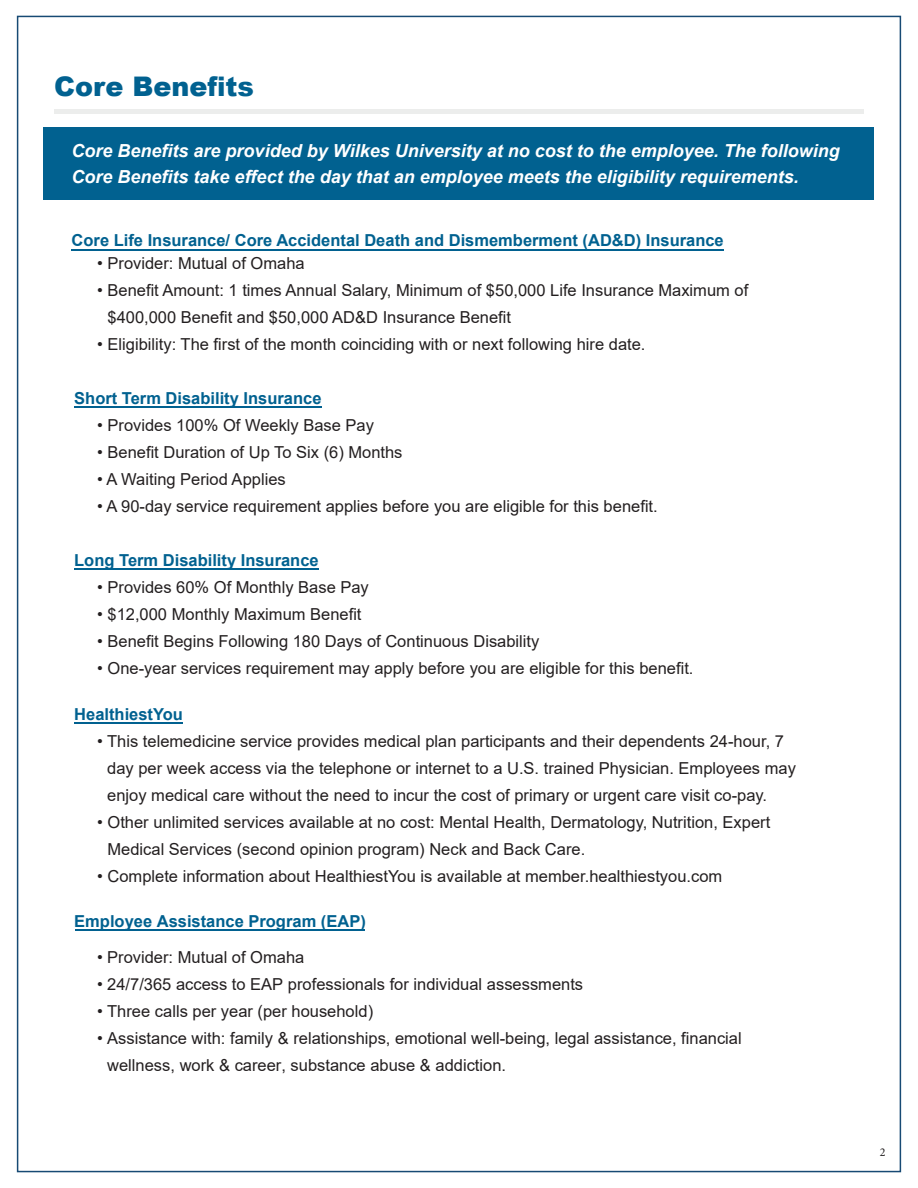
<style>
.page{position:relative;width:918px;height:1188px;background:#fff}
.page>*{position:absolute;margin:0;border:0;box-sizing:border-box;transform-origin:0 0}
.t1{font:900 27px "Arial";color:#016190}
.t2{font:italic 700 18px/26.2px "Arial";color:#fff}
.t3{font:16.5px/27px "Arial";color:#231f20}
.t4{font:16.5px/27px "Arial";color:#231f20}
.t5{font:700 16.5px "Arial";color:#016190}
.t6{font:700 16.5px "Arial";color:#016190}
.t7{font:12px "Minion Pro";color:#231f20}
.s1{font-style:inherit}
</style>
<div class="page">
<div style="left:44px;top:127px;width:830px;height:73px;background:#016190"></div>
<div style="left:54px;top:109px;width:810px;height:5px;background:#ecedec"></div>
<hr style="left:72px;top:249px;width:652px;height:2px;background:#016190">
<hr style="left:74px;top:406px;width:248px;height:2px;background:#016190">
<hr style="left:74px;top:568px;width:245px;height:2px;background:#016190">
<hr style="left:74px;top:723px;width:109px;height:1px;background:#016190">
<hr style="left:75px;top:930px;width:290px;height:1px;background:#016190">
<p class="t1" style="left:54px;top:67px;width:201px">Core Benefits</p>
<p class="t2" style="left:72px;top:138px;width:770px">Core Benefits are provided by Wilkes University at no cost to the employee. The following<br>Core Benefits take effect the day that an employee meets the eligibility requirements.</p>
<p class="t5" style="left:72px;top:229px;width:654px">Core Life Insurance/ Core Accidental Death and Dismemberment (AD&amp;D) Insurance</p>
<p class="t3" style="left:97px;top:249px;width:209px">• Provider: Mutual of Omaha</p>
<p class="t3" style="left:108px;top:276px;width:642px;text-indent:-10px">• Benefit Amount: 1 times Annual Salary, Minimum of $50,000 Life Insurance Maximum of $400,000 Benefit and $50,000 AD&amp;D Insurance Benefit</p>
<p class="t3" style="left:97px;top:330px;width:550px">• Eligibility: The first of the month coinciding with or next following hire date.</p>
<p class="t5" style="left:74px;top:386px;width:249px">Short Term Disability Insurance</p>
<p class="t3" style="left:97px;top:411px;width:278px">• Provides 100% Of Weekly Base Pay</p>
<p class="t3" style="left:97px;top:438px;width:307px">• Benefit Duration of Up To Six (6) Months</p>
<p class="t3" style="left:97px;top:465px;width:190px">• A Waiting Period Applies</p>
<p class="t3" style="left:97px;top:492px;width:562px">• A 90-day service requirement applies before you are eligible for this benefit.</p>
<p class="t5" style="left:74px;top:548px;width:246px">Long Term Disability Insurance</p>
<p class="t3" style="left:97px;top:573px;width:273px">• Provides 60% Of Monthly Base Pay</p>
<p class="t3" style="left:97px;top:600px;width:266px">• $12,000 Monthly Maximum Benefit</p>
<p class="t3" style="left:97px;top:627px;width:444px">• Benefit Begins Following 180 Days of Continuous Disability</p>
<p class="t3" style="left:97px;top:654px;width:598px">• One-year services requirement may apply before you are eligible for this benefit.</p>
<p class="t5" style="left:74px;top:703px;width:110px">HealthiestYou</p>
<p class="t3" style="left:107px;top:728px;width:690px;text-indent:-10px">• This telemedicine service provides medical plan participants and their dependents 24-hour, 7 day per week access via the telephone or internet to a U.S. trained Physician. Employees may enjoy medical care without the need to incur the cost of primary or urgent care visit co-pay.</p>
<p class="t3" style="left:108px;top:809px;width:664px;text-indent:-10px">• Other unlimited services available at no cost: Mental Health, Dermatology, Nutrition, Expert<br>Medical Services (second opinion program) Neck and Back Care.</p>
<p class="t3" style="left:97px;top:863px;width:627px">• Complete information about HealthiestYou is available at member.healthiestyou.com</p>
<p class="t6" style="left:74px;top:910px;width:293px">Employee Assistance Program (EAP)</p>
<p class="t4" style="left:97px;top:944px;width:209px"><span class="s1">•</span> Provider: Mutual of Omaha</p>
<p class="t4" style="left:97px;top:971px;width:488px"><span class="s1">•</span> 24/7/365 access to EAP professionals for individual assessments</p>
<p class="t4" style="left:97px;top:998px;width:277px"><span class="s1">•</span> Three calls per year (per household)</p>
<p class="t4" style="left:107px;top:1025px;width:636px;text-indent:-10px"><span class="s1">•</span> Assistance with: family &amp; relationships, emotional well-being, legal assistance, financial wellness, work &amp; career, substance abuse &amp; addiction.</p>
<p class="t7" style="left:880px;top:1144px;width:7px">2</p>
</div>
